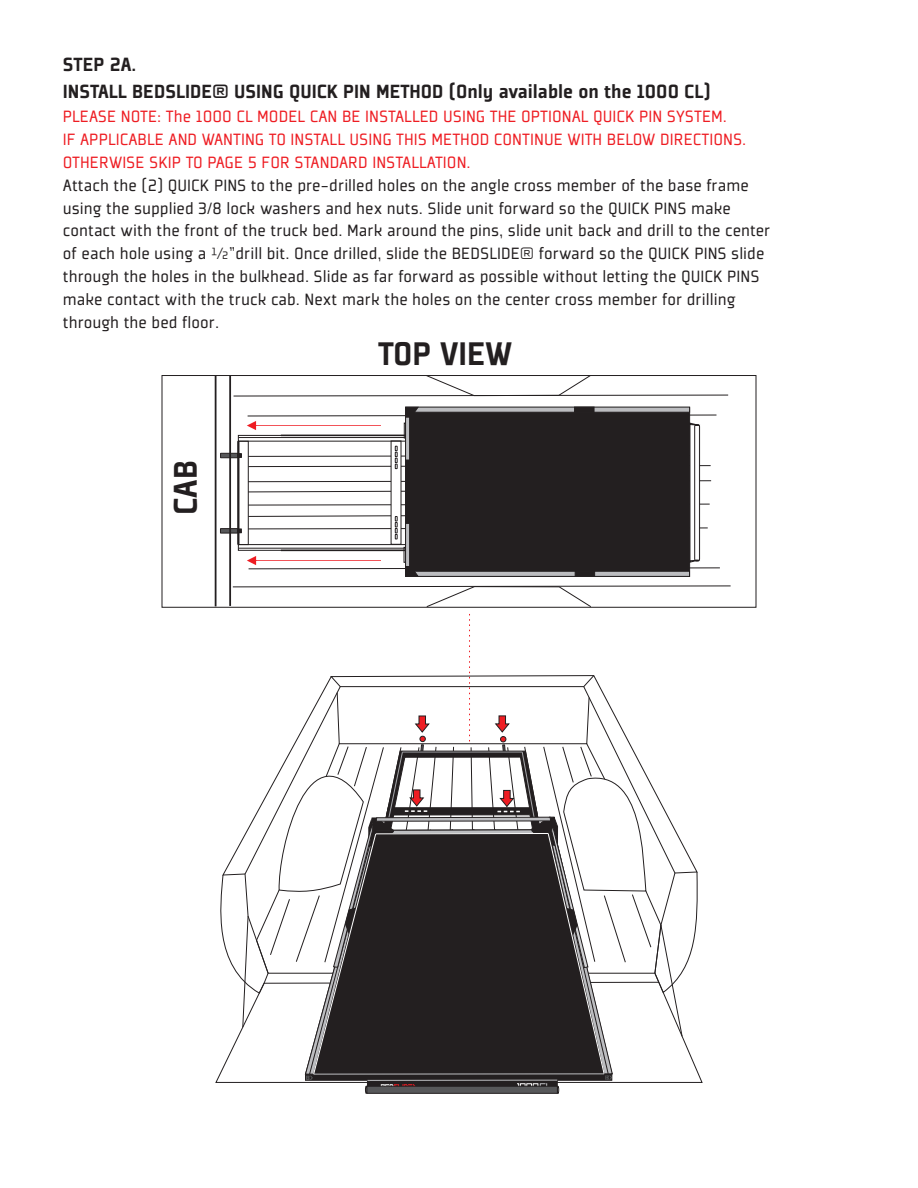
<style>
.page{position:relative;width:918px;height:1188px;background:#fff}
.page>*{position:absolute;margin:0;border:0;box-sizing:border-box;transform-origin:0 0}
.t1{font:36px "Plexes Black Pro";color:#231f20}
.t2{font:21px/26.7px "Plexes Black Pro";color:#231f20}
.t3{font:18px/23px "Plexes Book Pro";color:#231f20}
.t4{font:18px/23px "Plexes Book Pro";color:#ee1d23}
</style>
<div class="page">
<hr style="left:229px;top:376px;width:2px;height:230px;background:#231f20">
<hr style="left:215px;top:376px;width:2px;height:230px;background:#231f20">
<svg style="left:233px;top:375px;width:496px;height:22px"></svg>
<svg style="left:232px;top:585px;width:499px;height:23px"></svg>
<svg style="left:220px;top:407px;width:500px;height:170px"></svg>
<svg style="left:215px;top:614px;width:483px;height:480px"></svg>
<p class="t2" style="left:63px;top:52px;width:649px">STEP 2A.<br>INSTALL BEDSLIDE® USING QUICK PIN METHOD (Only available on the 1000 CL)</p>
<p class="t4" style="left:63px;top:106px;width:685px">PLEASE NOTE: The 1000 CL MODEL CAN BE INSTALLED USING THE OPTIONAL QUICK PIN SYSTEM.<br>IF APPLICABLE AND WANTING TO INSTALL USING THIS METHOD CONTINUE WITH BELOW DIRECTIONS.<br>OTHERWISE SKIP TO PAGE 5 FOR STANDARD INSTALLATION.</p>
<p class="t3" style="left:63px;top:175px;width:709px">Attach the (2) QUICK PINS to the pre-drilled holes on the angle cross member of the base frame using the supplied 3/8 lock washers and hex nuts. Slide unit forward so the QUICK PINS make contact with the front of the truck bed. Mark around the pins, slide unit back and drill to the center of each hole using a ½”drill bit. Once drilled, slide the BEDSLIDE® forward so the QUICK PINS slide through the holes in the bulkhead. Slide as far forward as possible without letting the QUICK PINS make contact with the truck cab. Next mark the holes on the center cross member for drilling through the bed floor.</p>
<h1 class="t1" style="left:171px;top:515px;width:56px;rotate:-90deg">CAB</h1>
<h1 class="t1" style="left:378px;top:339px;width:136px">TOP VIEW</h1>
</div>
